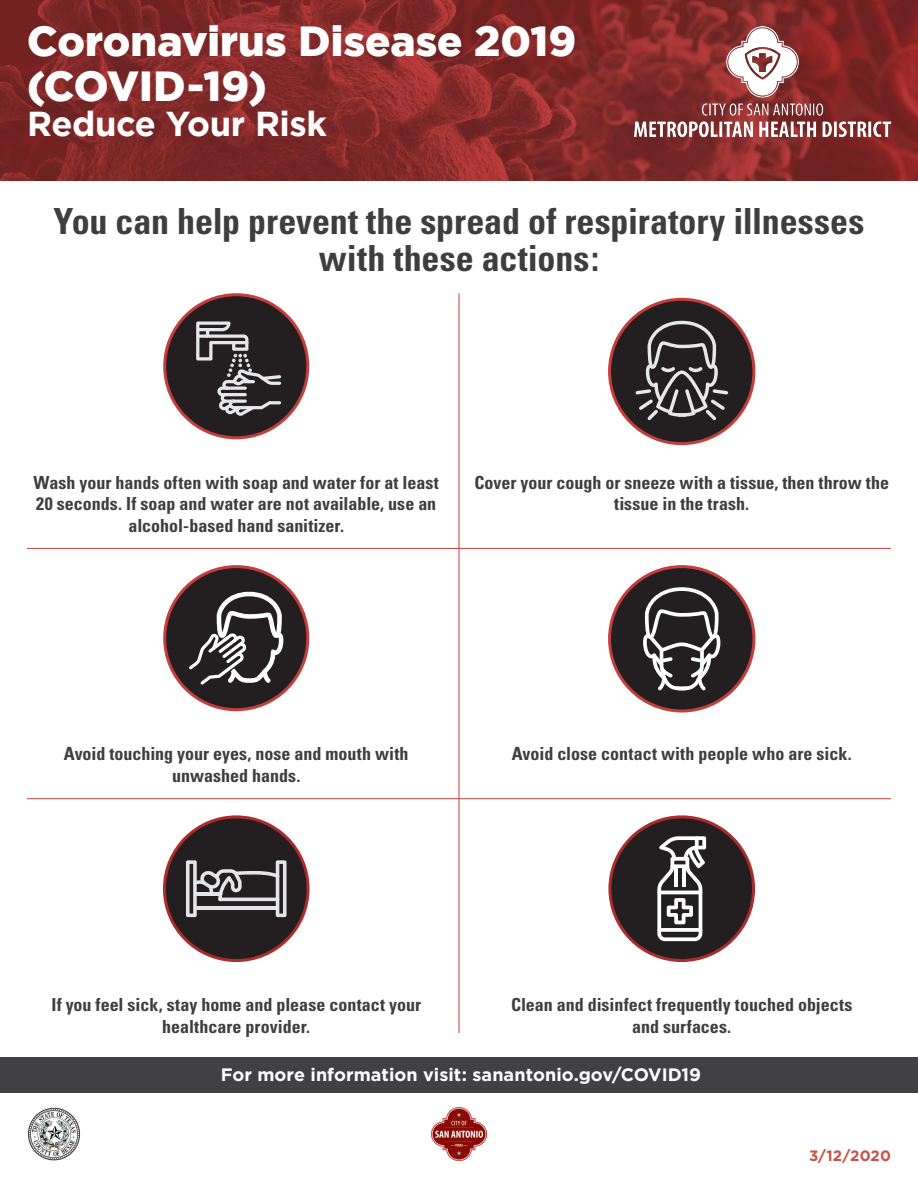
<style>
.page{position:relative;width:918px;height:1188px;background:#fff}
.page>*{position:absolute;margin:0;border:0;box-sizing:border-box;transform-origin:0 0}
.t1{font:900 42px/45px "Gotham";color:#fff}
.t2{font:700 condensed 36px/37.2px "Univers";color:#3e3e3f;text-align:center}
.t3{font:700 34.5px "Gotham";letter-spacing:-.01em;color:#fff}
.t4{font:700 condensed 18px/21.6px "Univers";color:#3e3e3f;text-align:center}
.t5{font:700 18px "Gotham";letter-spacing:.005em;color:#fff}
.t6{font:700 15px "Gotham";letter-spacing:.005em;color:#c8524a}
</style>
<div class="page">
<div style="left:0;top:1057px;width:918px;height:36px;background:#414042"></div>
<img style="left:0;top:0;width:918px;height:181px">
<img style="left:432px;top:1107px;width:54px;height:54px">
<img style="left:28px;top:1107px;width:52px;height:54px">
<img style="left:634px;top:26px;width:257px;height:111px">
<div style="left:165px;top:295px;width:143px;height:143px;background:#231f20;border-radius:50%"></div>
<div style="left:163px;top:293px;width:146px;height:146px;border:3px solid #c43e3d;border-radius:50%"></div>
<svg style="left:196px;top:322px;width:85px;height:94px"></svg>
<div style="left:610px;top:567px;width:144px;height:144px;background:#231f20;border-radius:50%"></div>
<div style="left:608px;top:565px;width:147px;height:147px;border:3px solid #c43e3d;border-radius:50%"></div>
<div style="left:610px;top:299px;width:144px;height:145px;background:#231f20;border-radius:50%"></div>
<div style="left:608px;top:298px;width:147px;height:147px;border:3px solid #c43e3d;border-radius:50%"></div>
<svg style="left:635px;top:321px;width:93px;height:99px"></svg>
<div style="left:164px;top:817px;width:144px;height:144px;background:#231f20;border-radius:50%"></div>
<div style="left:163px;top:815px;width:147px;height:147px;border:3px solid #aa2c2c;border-radius:50%"></div>
<svg style="left:186px;top:860px;width:101px;height:57px"></svg>
<div style="left:165px;top:567px;width:143px;height:143px;background:#231f20;border-radius:50%"></div>
<div style="left:163px;top:565px;width:146px;height:146px;border:3px solid #c43e3d;border-radius:50%"></div>
<svg style="left:189px;top:592px;width:94px;height:93px"></svg>
<div style="left:610px;top:817px;width:144px;height:144px;background:#231f20;border-radius:50%"></div>
<div style="left:608px;top:815px;width:147px;height:147px;border:3px solid #aa2c2c;border-radius:50%"></div>
<svg style="left:657px;top:836px;width:49px;height:105px"></svg>
<hr style="left:459px;top:293px;width:1px;height:740px;background:#c3403d">
<hr style="left:27px;top:548px;width:864px;height:1px;background:#c3403d">
<hr style="left:27px;top:798px;width:864px;height:1px;background:#c3403d">
<svg style="left:643px;top:587px;width:77px;height:103px"></svg>
<p class="t1" style="left:27px;top:17px;width:551px">Coronavirus Disease 2019 (COVID-19)</p>
<p class="t3" style="left:27px;top:104px;width:302px">Reduce Your Risk</p>
<p class="t2" style="left:54px;top:202px;width:812px">You can help prevent the spread of respiratory illnesses with these actions:</p>
<p class="t4" style="left:34px;top:471px;width:407px">Wash your hands often with soap and water for at least<br>20 seconds. If soap and water are not available, use an alcohol-based hand sanitizer.</p>
<p class="t4" style="left:474px;top:471px;width:416px">Cover your cough or sneeze with a tissue, then throw the tissue in the trash.</p>
<p class="t4" style="left:64px;top:743px;width:346px">Avoid touching your eyes, nose and mouth with unwashed hands.</p>
<p class="t4" style="left:512px;top:742px;width:341px">Avoid close contact with people who are sick.</p>
<p class="t4" style="left:51px;top:994px;width:371px">If you feel sick, stay home and please contact your healthcare provider.</p>
<p class="t4" style="left:511px;top:994px;width:343px">Clean and disinfect frequently touched objects</p>
<p class="t4" style="left:632px;top:1016px;width:101px">and surfaces.</p>
<p class="t5" style="left:221px;top:1064px;width:482px">For more information visit: sanantonio.gov/COVID19</p>
<p class="t6" style="left:809px;top:1147px;width:83px">3/12/2020</p>
</div>
